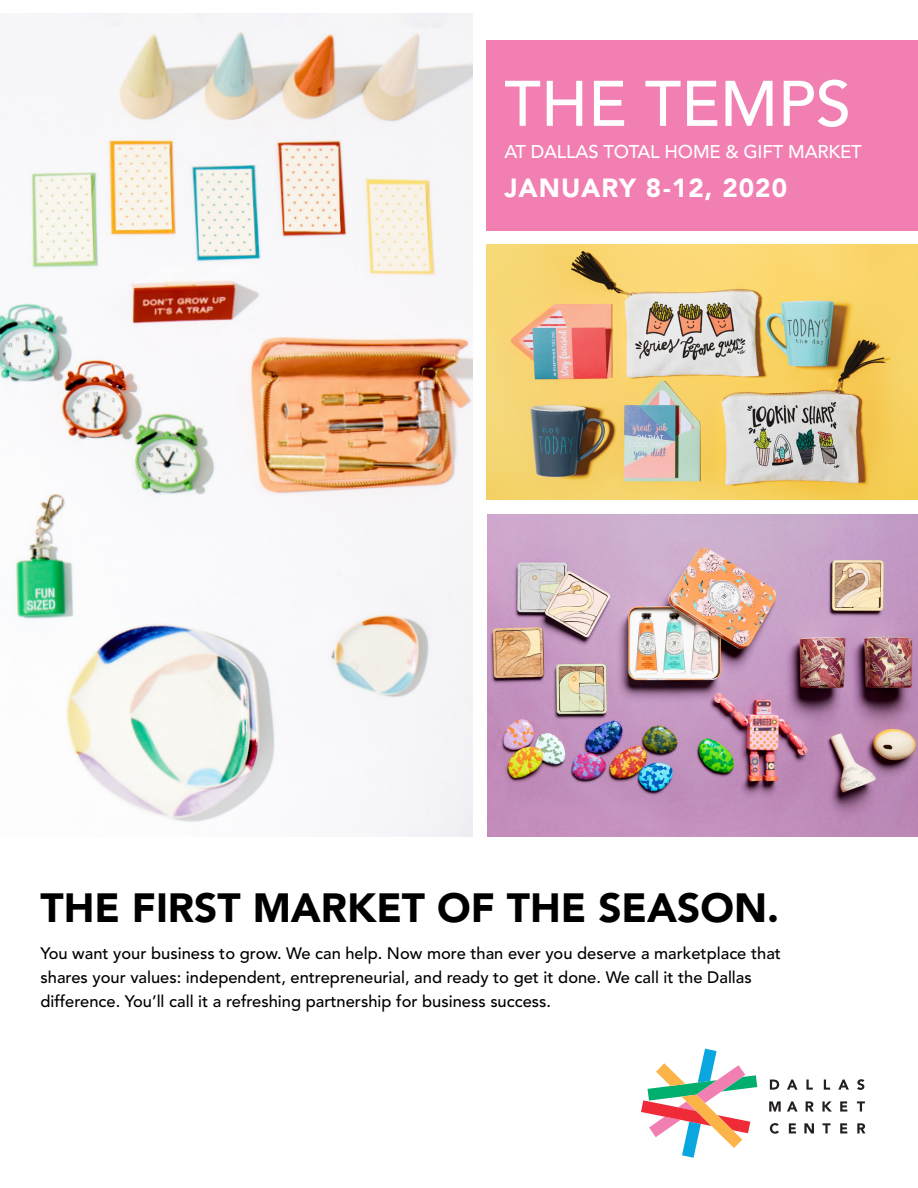
<style>
.page{position:relative;width:918px;height:1188px;background:#fff}
.page>*{position:absolute;margin:0;border:0;box-sizing:border-box;transform-origin:0 0}
.t1{font:500 63.75px "Avenir LT Std";color:#fff}
.t2{font:900 40.5px "Avenir LT Std";color:#000}
.t3{font:900 26.1px "Avenir LT Std";letter-spacing:.04em;color:#fff}
.t4{font:500 18.45px "Avenir LT Std";letter-spacing:-.01em;color:#fff}
.t5{font:500 16.5px/24px "Avenir LT Std";color:#000}
</style>
<div class="page">
<img style="left:0;top:14px;width:472px;height:823px">
<div style="left:487px;top:40px;width:431px;height:191px;background:#f17fb2"></div>
<img style="left:488px;top:514px;width:430px;height:322px">
<img style="left:486px;top:244px;width:432px;height:256px">
<svg style="left:641px;top:1049px;width:116px;height:109px"></svg>
<svg style="left:770px;top:1080px;width:9px;height:10px"></svg>
<svg style="left:769px;top:1101px;width:12px;height:11px"></svg>
<svg style="left:770px;top:1123px;width:9px;height:11px"></svg>
<svg style="left:787px;top:1080px;width:11px;height:10px"></svg>
<svg style="left:787px;top:1101px;width:11px;height:11px"></svg>
<svg style="left:789px;top:1123px;width:7px;height:10px"></svg>
<svg style="left:806px;top:1080px;width:7px;height:10px"></svg>
<svg style="left:806px;top:1101px;width:8px;height:11px"></svg>
<svg style="left:804px;top:1123px;width:10px;height:10px"></svg>
<svg style="left:824px;top:1080px;width:6px;height:10px"></svg>
<svg style="left:822px;top:1101px;width:10px;height:11px"></svg>
<svg style="left:823px;top:1123px;width:8px;height:10px"></svg>
<svg style="left:838px;top:1080px;width:11px;height:10px"></svg>
<svg style="left:840px;top:1101px;width:7px;height:11px"></svg>
<svg style="left:840px;top:1123px;width:7px;height:10px"></svg>
<svg style="left:857px;top:1079px;width:7px;height:11px"></svg>
<svg style="left:857px;top:1101px;width:8px;height:11px"></svg>
<svg style="left:857px;top:1123px;width:8px;height:10px"></svg>
<h1 class="t1" style="left:504px;top:67px;width:348px">THE TEMPS</h1>
<p class="t4" style="left:504px;top:141px;width:359px">AT DALLAS TOTAL HOME &amp; GIFT MARKET</p>
<h3 class="t3" style="left:504px;top:172px;width:284px">JANUARY 8-12, 2020</h3>
<h2 class="t2" style="left:40px;top:883px;width:740px">THE FIRST MARKET OF THE SEASON.</h2>
<p class="t5" style="left:40px;top:942px;width:742px">You want your business to grow. We can help. Now more than ever you deserve a marketplace that shares your values: independent, entrepreneurial, and ready to get it done. We call it the Dallas difference. You’ll call it a refreshing partnership for business success.</p>
</div>
